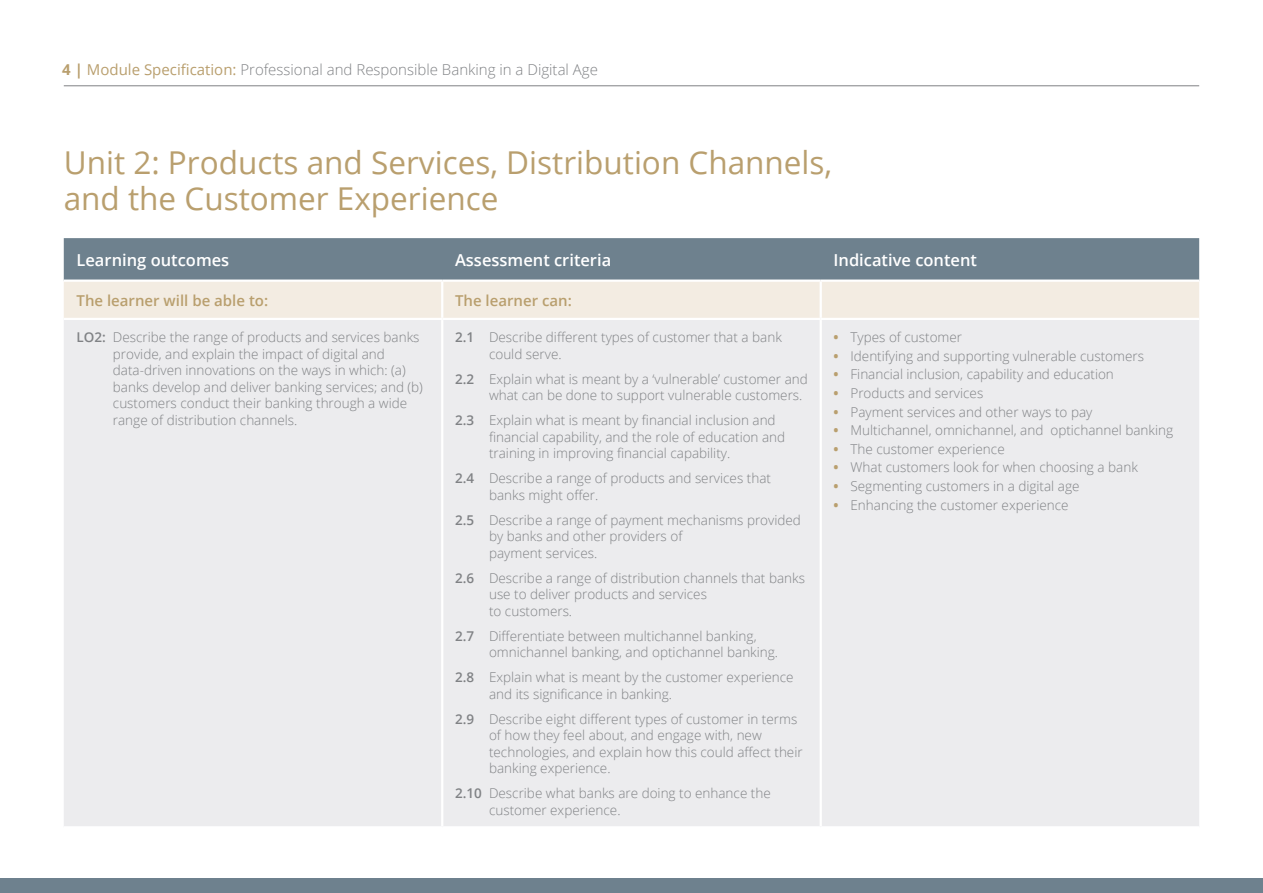
<style>
.page{position:relative;width:1263px;height:893px;background:#fff}
.page>*{position:absolute;margin:0;border:0;box-sizing:border-box;transform-origin:0 0}
.Accounts_Heading{font:31.5px/36px "Open Sans";color:#b99f6e}
.t1{font:600 16.5px "Open Sans";color:#fff}
.t2{font:300 15px "Open Sans";color:#808285}
.t3{font:600 15px "Open Sans";color:#b99f6e}
.Body_Copy{font:300 13.5px/16.5px "Open Sans";color:#808285}
.Table_Copy{font:300 13.5px/16.5px "Open Sans";color:#808285}
.s1{font-weight:700;color:#b99f6e}
.s2{font-weight:400;color:#b99f6e}
.s3{font-weight:600}
</style>
<div class="page">
<hr style="left:64px;top:85px;width:1135px;height:1px;background:#808285">
<div style="left:0;top:878px;width:1263px;height:15px;background:#6e818e"></div>
<div style="left:64px;top:238px;width:1135px;height:42px;background:#6e818e"></div>
<div style="left:64px;top:282px;width:1135px;height:36px;background:#f3ece2"></div>
<div style="left:64px;top:320px;width:1135px;height:506px;background:#ececee"></div>
<hr style="left:441px;top:320px;width:2px;height:506px;background:#fff">
<hr style="left:820px;top:320px;width:2px;height:506px;background:#fff">
<hr style="left:441px;top:282px;width:2px;height:36px;background:#fff">
<hr style="left:820px;top:282px;width:2px;height:36px;background:#fff">
<p class="t2" style="left:62px;top:60px;width:537px"><span class="s1">4 |</span> <span class="s2">Module Specification:</span> Professional and Responsible Banking in a Digital Age</p>
<p class="Accounts_Heading" style="left:64px;top:144px;width:770px">Unit 2: Products and Services, Distribution Channels, and the Customer Experience</p>
<p class="t1" style="left:77px;top:248px;width:154px">Learning outcomes</p>
<p class="t1" style="left:455px;top:248px;width:158px">Assessment criteria</p>
<p class="t1" style="left:833px;top:248px;width:145px">Indicative content</p>
<p class="t3" style="left:77px;top:290px;width:193px">The learner will be able to:</p>
<p class="t3" style="left:455px;top:290px;width:118px">The learner can:</p>
<p class="Table_Copy" style="left:113px;top:328px;width:311px;text-indent:-36px"><span class="s3">LO2:</span> Describe the range of products and services banks provide, and explain the impact of digital and data-driven innovations on the ways in which: (a) banks develop and deliver banking services; and (b) customers conduct their banking through a wide range of distribution channels.</p>
<p class="Body_Copy" style="left:489px;top:328px;width:294px;text-indent:-34px"><span class="s3">2.1</span> Describe different types of customer that a bank could serve.</p>
<p class="Table_Copy" style="left:833px;top:328px;width:130px"><span class="s1">•</span> Types of customer</p>
<p class="Table_Copy" style="left:833px;top:347px;width:312px"><span class="s1">•</span> Identifying and supporting vulnerable customers</p>
<p class="Table_Copy" style="left:833px;top:366px;width:282px"><span class="s1">•</span> Financial inclusion, capability and education</p>
<p class="Table_Copy" style="left:833px;top:384px;width:151px"><span class="s1">•</span> Products and services</p>
<p class="Table_Copy" style="left:833px;top:403px;width:260px"><span class="s1">•</span> Payment services and other ways to pay</p>
<p class="Table_Copy" style="left:833px;top:422px;width:341px"><span class="s1">•</span> Multichannel, omnichannel, and optichannel banking</p>
<p class="Table_Copy" style="left:833px;top:440px;width:173px"><span class="s1">•</span> The customer experience</p>
<p class="Table_Copy" style="left:833px;top:459px;width:306px"><span class="s1">•</span> What customers look for when choosing a bank</p>
<p class="Table_Copy" style="left:833px;top:477px;width:247px"><span class="s1">•</span> Segmenting customers in a digital age</p>
<p class="Table_Copy" style="left:833px;top:496px;width:237px"><span class="s1">•</span> Enhancing the customer experience</p>
<p class="Body_Copy" style="left:489px;top:370px;width:320px;text-indent:-34px"><span class="s3">2.2</span> Explain what is meant by a ‘vulnerable’ customer and what can be done to support vulnerable customers.</p>
<p class="Body_Copy" style="left:489px;top:411px;width:298px;text-indent:-34px"><span class="s3">2.3</span> Explain what is meant by financial inclusion and financial capability, and the role of education and training in improving financial capability.</p>
<p class="Body_Copy" style="left:489px;top:469px;width:283px;text-indent:-34px"><span class="s3">2.4</span> Describe a range of products and services that banks might offer.</p>
<p class="Body_Copy" style="left:489px;top:511px;width:313px;text-indent:-34px"><span class="s3">2.5</span> Describe a range of payment mechanisms provided by banks and other providers of<br>payment services.</p>
<p class="Body_Copy" style="left:489px;top:569px;width:317px;text-indent:-34px"><span class="s3">2.6</span> Describe a range of distribution channels that banks use to deliver products and services<br>to customers.</p>
<p class="Body_Copy" style="left:489px;top:627px;width:291px;text-indent:-34px"><span class="s3">2.7</span> Differentiate between multichannel banking, omnichannel banking, and optichannel banking.</p>
<p class="Body_Copy" style="left:489px;top:669px;width:306px;text-indent:-34px"><span class="s3">2.8</span> Explain what is meant by the customer experience and its significance in banking.</p>
<p class="Body_Copy" style="left:489px;top:710px;width:315px;text-indent:-34px"><span class="s3">2.9</span> Describe eight different types of customer in terms of how they feel about, and engage with, new technologies, and explain how this could affect their banking experience.</p>
<p class="Body_Copy" style="left:489px;top:785px;width:283px;text-indent:-34px"><span class="s3">2.10</span> Describe what banks are doing to enhance the customer experience.</p>
</div>
